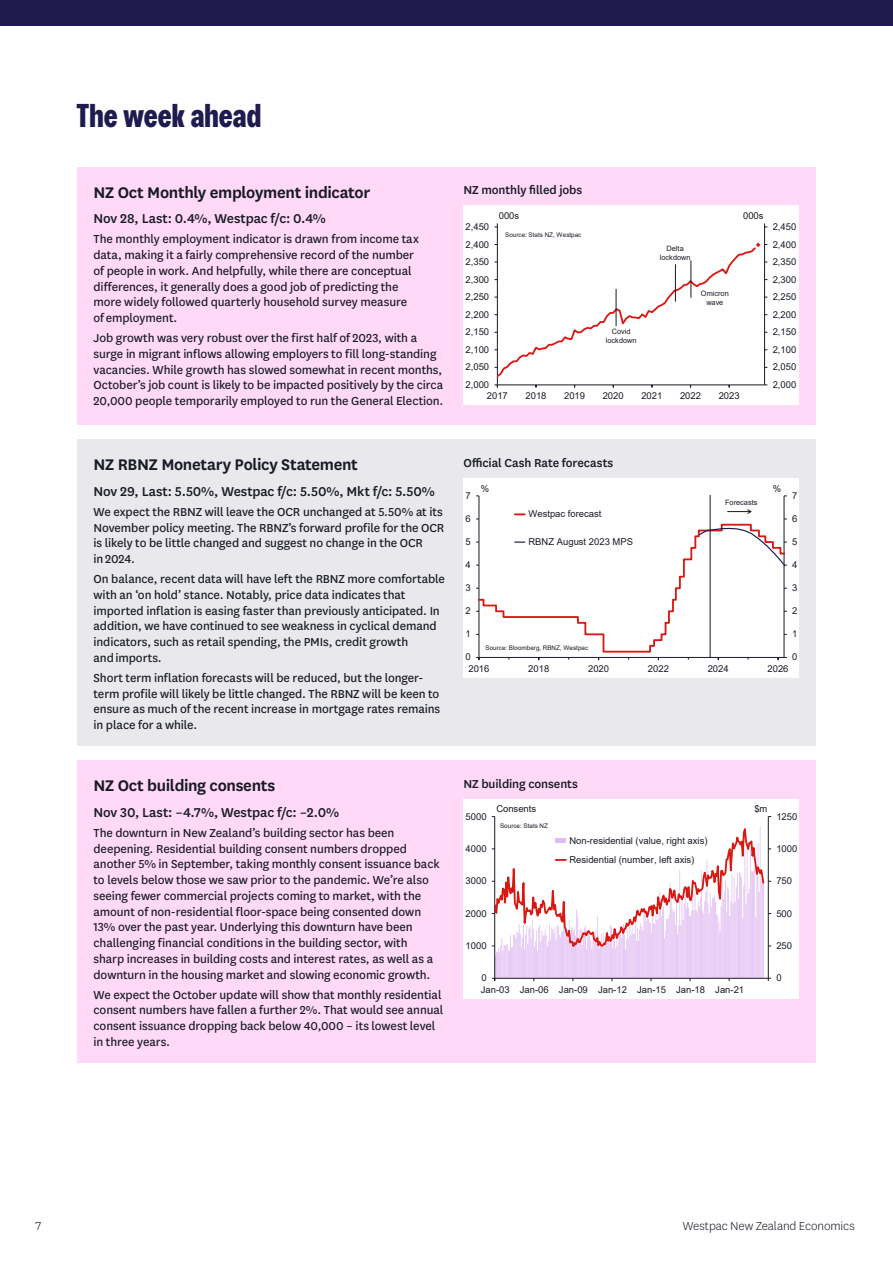
<style>
.page{position:relative;width:893px;height:1263px;background:#fff}
.page>*{position:absolute;margin:0;border:0;box-sizing:border-box;transform-origin:0 0}
.Navy_heading{font:33px "WESTPAC";color:#1f1b4f}
.Black_heading{font:600 18px "National LF";letter-spacing:-.02em;color:#181b25}
.Box_text_size_10_subheading{font:500 15px "National LF";letter-spacing:-.01em;color:#181b25}
.Box_text_size9{font:13.5px/15.8px "National LF";letter-spacing:-.005em;color:#181b25}
.Chart_heading{font:500 13.5px "National LF";letter-spacing:-.005em;color:#181b25}
.t1{font:300 13.5px "National LF";letter-spacing:-.005em;color:#181b25}
.t2{font:9.45px/19px "Arial";letter-spacing:-.005em;color:#181b25}
.t3{font:7.35px/8.9px "Arial";color:#181b25;text-align:center}
.t4{font:6.3px "Arial";color:#181b25}
</style>
<div class="page">
<div style="left:0;top:0;width:893px;height:26px;background:#1f1b4f"></div>
<div style="left:77px;top:167px;width:369px;height:258px;background:#ffd9f7"></div>
<div style="left:446px;top:167px;width:370px;height:258px;background:#ffd9f7"></div>
<div style="left:463px;top:205px;width:336px;height:200px;background:#fff"></div>
<hr style="left:764px;top:223px;width:1px;height:162px;background:#181b25">
<hr style="left:497px;top:223px;width:1px;height:162px;background:#181b25">
<hr style="left:497px;top:385px;width:268px;height:1px;background:#181b25">
<svg style="left:494px;top:243px;width:273px;height:136px"></svg>
<hr style="left:616px;top:289px;width:1px;height:37px;background:#181b25">
<hr style="left:675px;top:264px;width:1px;height:38px;background:#181b25">
<hr style="left:691px;top:260px;width:1px;height:38px;background:#181b25">
<div style="left:77px;top:440px;width:369px;height:306px;background:#e8e8ed"></div>
<div style="left:446px;top:440px;width:370px;height:306px;background:#e8e8ed"></div>
<div style="left:463px;top:478px;width:336px;height:199px;background:#fff"></div>
<hr style="left:784px;top:496px;width:1px;height:161px;background:#181b25">
<hr style="left:479px;top:496px;width:1px;height:161px;background:#181b25">
<hr style="left:710px;top:496px;width:1px;height:161px;background:#181b25">
<svg style="left:476px;top:509px;width:311px;height:151px"></svg>
<div style="left:77px;top:760px;width:369px;height:303px;background:#ffd9f7"></div>
<div style="left:446px;top:760px;width:370px;height:303px;background:#ffd9f7"></div>
<div style="left:463px;top:799px;width:336px;height:199px;background:#fff"></div>
<svg style="left:492px;top:816px;width:279px;height:165px"></svg>
<p class="Navy_heading" style="left:77px;top:96px;width:186px">The week ahead</p>
<p class="Black_heading" style="left:94px;top:180px;width:278px">NZ Oct Monthly employment indicator</p>
<p class="Box_text_size_10_subheading" style="left:94px;top:209px;width:234px">Nov 28, Last: 0.4%, Westpac f/c: 0.4%</p>
<p class="Box_text_size9" style="left:94px;top:231px;width:327px">The monthly employment indicator is drawn from income tax data, making it a fairly comprehensive record of the number of people in work. And helpfully, while there are conceptual differences, it generally does a good job of predicting the more widely followed quarterly household survey measure of employment.</p>
<p class="Box_text_size9" style="left:94px;top:329px;width:351px">Job growth was very robust over the first half of 2023, with a surge in migrant inflows allowing employers to fill long-standing vacancies. While growth has slowed somewhat in recent months, October’s job count is likely to be impacted positively by the circa 20,000 people temporarily employed to run the General Election.</p>
<p class="Chart_heading" style="left:463px;top:181px;width:120px">NZ monthly filled jobs</p>
<p class="t2" style="left:466px;top:217px;width:25px">2,450</p>
<p class="t2" style="left:499px;top:206px;width:22px">000s</p>
<p class="t2" style="left:743px;top:206px;width:22px">000s</p>
<p class="t4" style="left:505px;top:230px;width:78px">Source: Stats NZ, Westpac</p>
<p class="t2" style="left:773px;top:217px;width:25px">2,450</p>
<p class="t2" style="left:466px;top:235px;width:25px">2,400</p>
<p class="t2" style="left:466px;top:252px;width:25px">2,350</p>
<p class="t3" style="left:660px;top:244px;width:32px">Delta lockdown</p>
<p class="t2" style="left:773px;top:235px;width:25px">2,400</p>
<p class="t2" style="left:773px;top:252px;width:25px">2,350</p>
<p class="t2" style="left:466px;top:270px;width:25px">2,300</p>
<p class="t2" style="left:773px;top:270px;width:25px">2,300</p>
<p class="t2" style="left:466px;top:287px;width:25px">2,250</p>
<p class="t3" style="left:701px;top:289px;width:29px">Omicron wave</p>
<p class="t2" style="left:773px;top:287px;width:25px">2,250</p>
<p class="t2" style="left:466px;top:305px;width:25px">2,200</p>
<p class="t2" style="left:773px;top:305px;width:25px">2,200</p>
<p class="t2" style="left:466px;top:322px;width:25px">2,150</p>
<p class="t3" style="left:606px;top:327px;width:32px">Covid lockdown</p>
<p class="t2" style="left:773px;top:322px;width:25px">2,150</p>
<p class="t2" style="left:466px;top:340px;width:25px">2,100</p>
<p class="t2" style="left:773px;top:340px;width:25px">2,100</p>
<p class="t2" style="left:466px;top:357px;width:25px">2,050</p>
<p class="t2" style="left:773px;top:357px;width:25px">2,050</p>
<p class="t2" style="left:466px;top:375px;width:25px">2,000</p>
<p class="t2" style="left:773px;top:375px;width:25px">2,000</p>
<p class="t2" style="left:487px;top:386px;width:22px">2017</p>
<p class="t2" style="left:525px;top:386px;width:22px">2018</p>
<p class="t2" style="left:564px;top:386px;width:22px">2019</p>
<p class="t2" style="left:603px;top:386px;width:22px">2020</p>
<p class="t2" style="left:641px;top:386px;width:22px">2021</p>
<p class="t2" style="left:680px;top:386px;width:22px">2022</p>
<p class="t2" style="left:719px;top:386px;width:22px">2023</p>
<p class="Black_heading" style="left:94px;top:452px;width:266px">NZ RBNZ Monetary Policy Statement</p>
<p class="Box_text_size_10_subheading" style="left:94px;top:481px;width:343px">Nov 29, Last: 5.50%, Westpac f/c: 5.50%, Mkt f/c: 5.50%</p>
<p class="Box_text_size9" style="left:94px;top:503px;width:352px">We expect the RBNZ will leave the OCR unchanged at 5.50% at its November policy meeting. The RBNZ’s forward profile for the OCR is likely to be little changed and suggest no change in the OCR<br>in 2024.</p>
<p class="Box_text_size9" style="left:94px;top:570px;width:353px">On balance, recent data will have left the RBNZ more comfortable with an ‘on hold’ stance. Notably, price data indicates that imported inflation is easing faster than previously anticipated. In addition, we have continued to see weakness in cyclical demand indicators, such as retail spending, the PMIs, credit growth<br>and imports.</p>
<p class="Box_text_size9" style="left:94px;top:669px;width:348px">Short term inflation forecasts will be reduced, but the longer&shy;term profile will likely be little changed. The RBNZ will be keen to ensure as much of the recent increase in mortgage rates remains in place for a while.</p>
<p class="Black_heading" style="left:94px;top:773px;width:183px">NZ Oct building consents</p>
<p class="Box_text_size_10_subheading" style="left:94px;top:802px;width:247px">Nov 30, Last: –4.7%, Westpac f/c: –2.0%</p>
<p class="Box_text_size9" style="left:94px;top:824px;width:348px">The downturn in New Zealand’s building sector has been deepening. Residential building consent numbers dropped another 5% in September, taking monthly consent issuance back to levels below those we saw prior to the pandemic. We’re also seeing fewer commercial projects coming to market, with the amount of non-residential floor-space being consented down 13% over the past year. Underlying this downturn have been challenging financial conditions in the building sector, with sharp increases in building costs and interest rates, as well as a downturn in the housing market and slowing economic growth.</p>
<p class="Box_text_size9" style="left:94px;top:986px;width:351px">We expect the October update will show that monthly residential consent numbers have fallen a further 2%. That would see annual consent issuance dropping back below 40,000 – its lowest level in three years.</p>
<p class="Chart_heading" style="left:463px;top:453px;width:151px">Official Cash Rate forecasts</p>
<p class="t2" style="left:466px;top:486px;width:7px">7</p>
<p class="t2" style="left:481px;top:479px;width:10px">%</p>
<p class="t3" style="left:725px;top:498px;width:34px">Forecasts</p>
<p class="t2" style="left:773px;top:479px;width:10px">%</p>
<p class="t2" style="left:792px;top:486px;width:7px">7</p>
<p class="t2" style="left:466px;top:509px;width:7px">6</p>
<p class="t2" style="left:466px;top:532px;width:7px">5</p>
<p class="t2" style="left:528px;top:504px;width:74px">Westpac forecast</p>
<p class="t2" style="left:528px;top:532px;width:106px">RBNZ August 2023 MPS</p>
<p class="t2" style="left:792px;top:509px;width:7px">6</p>
<p class="t2" style="left:792px;top:532px;width:7px">5</p>
<p class="t2" style="left:466px;top:555px;width:7px">4</p>
<p class="t2" style="left:792px;top:555px;width:7px">4</p>
<p class="t2" style="left:466px;top:578px;width:7px">3</p>
<p class="t2" style="left:792px;top:578px;width:7px">3</p>
<p class="t2" style="left:466px;top:601px;width:7px">2</p>
<p class="t2" style="left:792px;top:601px;width:7px">2</p>
<p class="t2" style="left:466px;top:624px;width:7px">1</p>
<p class="t2" style="left:792px;top:624px;width:7px">1</p>
<p class="t4" style="left:485px;top:644px;width:104px">Source: Bloomberg, RBNZ, Westpac</p>
<p class="t2" style="left:466px;top:647px;width:7px">0</p>
<p class="t2" style="left:792px;top:647px;width:7px">0</p>
<p class="t2" style="left:468px;top:659px;width:22px">2016</p>
<p class="t2" style="left:528px;top:659px;width:22px">2018</p>
<p class="t2" style="left:588px;top:659px;width:22px">2020</p>
<p class="t2" style="left:648px;top:659px;width:22px">2022</p>
<p class="t2" style="left:708px;top:659px;width:22px">2024</p>
<p class="t2" style="left:767px;top:659px;width:22px">2026</p>
<p class="Chart_heading" style="left:463px;top:774px;width:116px">NZ building consents</p>
<p class="t2" style="left:466px;top:807px;width:22px">5000</p>
<p class="t2" style="left:466px;top:839px;width:22px">4000</p>
<p class="t2" style="left:466px;top:871px;width:22px">3000</p>
<p class="t2" style="left:496px;top:799px;width:41px">Consents</p>
<p class="t2" style="left:754px;top:799px;width:15px">$m</p>
<p class="t2" style="left:569px;top:831px;width:140px">Non-residential (value, right axis)<br>Residential (number, left axis)</p>
<p class="t4" style="left:500px;top:821px;width:49px">Source: Stats NZ</p>
<p class="t2" style="left:776px;top:807px;width:22px">1250</p>
<p class="t2" style="left:776px;top:839px;width:22px">1000</p>
<p class="t2" style="left:776px;top:871px;width:17px">750</p>
<p class="t2" style="left:466px;top:904px;width:22px">2000</p>
<p class="t2" style="left:776px;top:904px;width:17px">500</p>
<p class="t2" style="left:466px;top:936px;width:22px">1000</p>
<p class="t2" style="left:481px;top:968px;width:7px">0</p>
<p class="t2" style="left:481px;top:980px;width:265px">Jan-03 Jan-06 Jan-09 Jan-12 Jan-15 Jan-18 Jan-21</p>
<p class="t2" style="left:776px;top:936px;width:17px">250</p>
<p class="t2" style="left:776px;top:968px;width:7px">0</p>
<p class="t1" style="left:35px;top:1217px;width:7px">7</p>
<p class="t1" style="left:683px;top:1217px;width:173px">Westpac New Zealand Economics</p>
</div>
